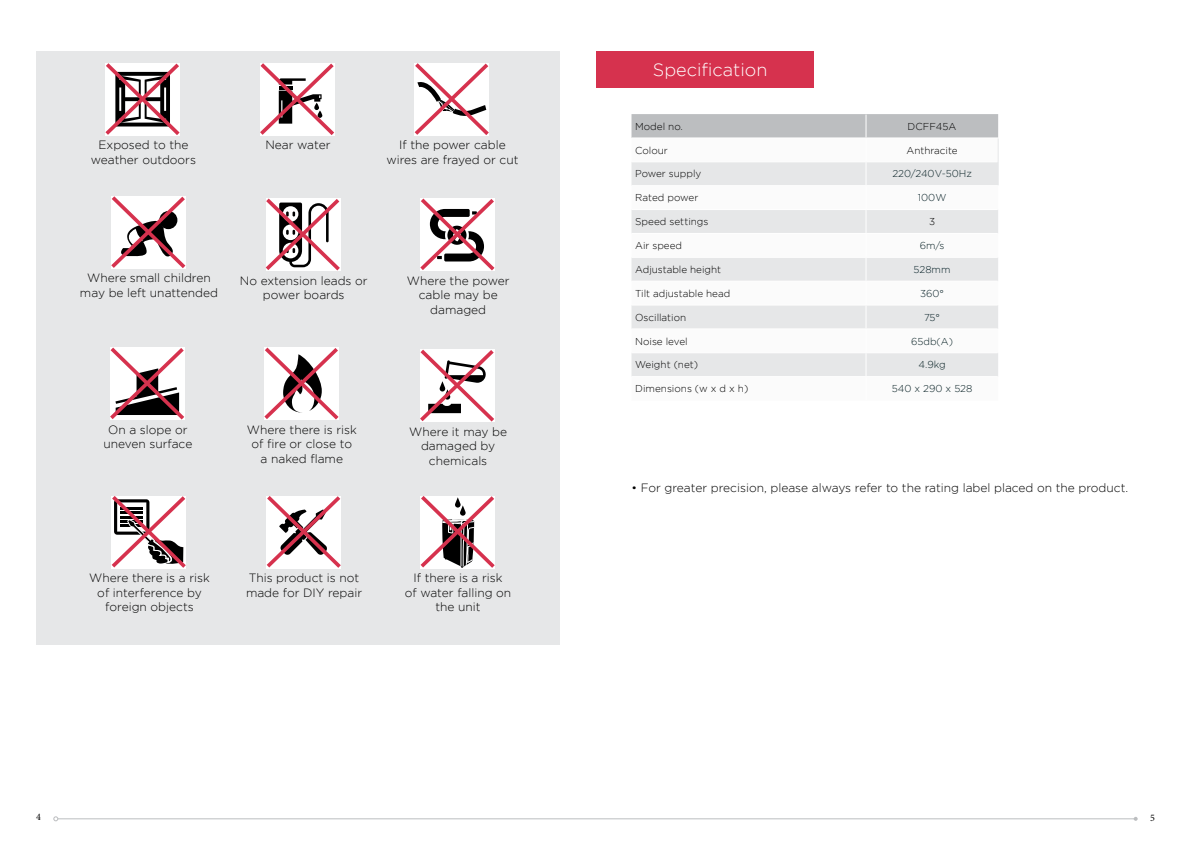
<style>
.page{position:relative;width:1191px;height:842px;background:#fff}
.page>*{position:absolute;margin:0;border:0;box-sizing:border-box;transform-origin:0 0}
.t1{font:300 18px "Gotham";color:#fff}
.t2{font:300 12px/14.7px "Gotham";color:#000;text-align:center}
.t3{font:300 10px "Gotham";color:#000}
.t4{font:300 10px "Gotham";color:#072024}
.t5{font:300 10px "Gotham";color:#072026}
.t6{font:300 10px "Gotham";color:#062127}
.t7{font:300 10px "Gotham";color:#061f22}
.t8{font:10px "Minion Pro";color:#000}
</style>
<div class="page">
<div style="left:36px;top:51px;width:523px;height:594px;background:#e6e7e8"></div>
<svg style="left:260px;top:63px;width:75px;height:73px;background:#dbc6ca"></svg>
<svg style="left:414px;top:63px;width:75px;height:73px;background:#ead5d8"></svg>
<svg style="left:111px;top:196px;width:75px;height:73px;background:#d3bdc1"></svg>
<svg style="left:105px;top:63px;width:75px;height:73px;background:#b7a2a5"></svg>
<svg style="left:265px;top:198px;width:76px;height:73px;background:#cdb8bb"></svg>
<svg style="left:420px;top:198px;width:75px;height:73px;background:#c8b2b6"></svg>
<svg style="left:110px;top:347px;width:75px;height:73px;background:#bfaaad"></svg>
<svg style="left:264px;top:347px;width:75px;height:73px;background:#d4bfc2"></svg>
<svg style="left:420px;top:349px;width:75px;height:73px;background:#ddc8cc"></svg>
<svg style="left:266px;top:496px;width:75px;height:73px;background:#dcc7cb"></svg>
<svg style="left:111px;top:496px;width:75px;height:73px;background:#c5b0b4"></svg>
<svg style="left:420px;top:496px;width:75px;height:73px;background:#ceb9bd"></svg>
<svg style="left:631px;top:114px;width:367px;height:262px"></svg>
<div style="left:596px;top:51px;width:218px;height:37px;background:#d6324e"></div>
<hr style="left:58px;top:818px;width:1077px;height:1px;background:#bcbec0">
<svg style="left:53px;top:816px;width:5px;height:5px"></svg>
<svg style="left:1133px;top:817px;width:4px;height:4px"></svg>
<p class="t2" style="left:91px;top:137px;width:107px">Exposed to the weather outdoors</p>
<p class="t2" style="left:265px;top:137px;width:67px">Near water</p>
<p class="t2" style="left:386px;top:137px;width:134px">If the power cable wires are frayed or cut</p>
<p class="t2" style="left:80px;top:271px;width:140px">Where small children may be left unattended</p>
<p class="t2" style="left:240px;top:273px;width:129px">No extension leads or power boards</p>
<p class="t2" style="left:407px;top:273px;width:104px">Where the power cable may be damaged</p>
<p class="t2" style="left:103px;top:422px;width:90px">On a slope or uneven surface</p>
<p class="t2" style="left:409px;top:424px;width:99px">Where it may be damaged by chemicals</p>
<p class="t2" style="left:247px;top:422px;width:111px">Where there is risk of fire or close to a naked flame</p>
<p class="t2" style="left:89px;top:570px;width:122px">Where there is a risk of interference by foreign objects</p>
<p class="t2" style="left:246px;top:570px;width:118px;text-align:left">This product is not made for DIY repair</p>
<p class="t2" style="left:405px;top:570px;width:108px">If there is a risk<br>of water falling on the unit</p>
<h1 class="t1" style="left:653px;top:60px;width:116px">Specification</h1>
<p class="t3" style="left:635px;top:121px;width:49px">Model no.</p>
<p class="t3" style="left:907px;top:121px;width:50px">DCFF45A</p>
<p class="t3" style="left:635px;top:145px;width:34px">Colour</p>
<p class="t3" style="left:906px;top:145px;width:53px">Anthracite</p>
<p class="t3" style="left:635px;top:168px;width:68px">Power supply</p>
<p class="t4" style="left:892px;top:168px;width:81px">220/240V-50Hz</p>
<p class="t3" style="left:635px;top:192px;width:65px">Rated power</p>
<p class="t5" style="left:917px;top:192px;width:30px">100W</p>
<p class="t3" style="left:635px;top:216px;width:75px">Speed settings</p>
<p class="t3" style="left:929px;top:216px;width:8px">3</p>
<p class="t3" style="left:635px;top:240px;width:48px">Air speed</p>
<p class="t4" style="left:919px;top:240px;width:26px">6m/s</p>
<p class="t3" style="left:635px;top:264px;width:87px">Adjustable height</p>
<p class="t6" style="left:913px;top:264px;width:38px">528mm</p>
<p class="t3" style="left:635px;top:288px;width:97px">Tilt adjustable head</p>
<p class="t5" style="left:920px;top:288px;width:25px">360°</p>
<p class="t3" style="left:635px;top:312px;width:52px">Oscillation</p>
<p class="t5" style="left:924px;top:312px;width:18px">75°</p>
<p class="t3" style="left:635px;top:335px;width:54px">Noise level</p>
<p class="t4" style="left:911px;top:335px;width:43px">65db(A)</p>
<p class="t3" style="left:635px;top:359px;width:64px">Weight (net)</p>
<p class="t7" style="left:918px;top:359px;width:29px">4.9kg</p>
<p class="t3" style="left:635px;top:383px;width:115px">Dimensions (w x d x h)</p>
<p class="t4" style="left:891px;top:383px;width:82px">540 x 290 x 528</p>
<p class="t2" style="left:631px;top:480px;width:498px">• For greater precision, please always refer to the rating label placed on the product.</p>
<p class="t8" style="left:36px;top:810px;width:6px">4</p>
<p class="t8" style="left:1150px;top:811px;width:6px">5</p>
</div>
